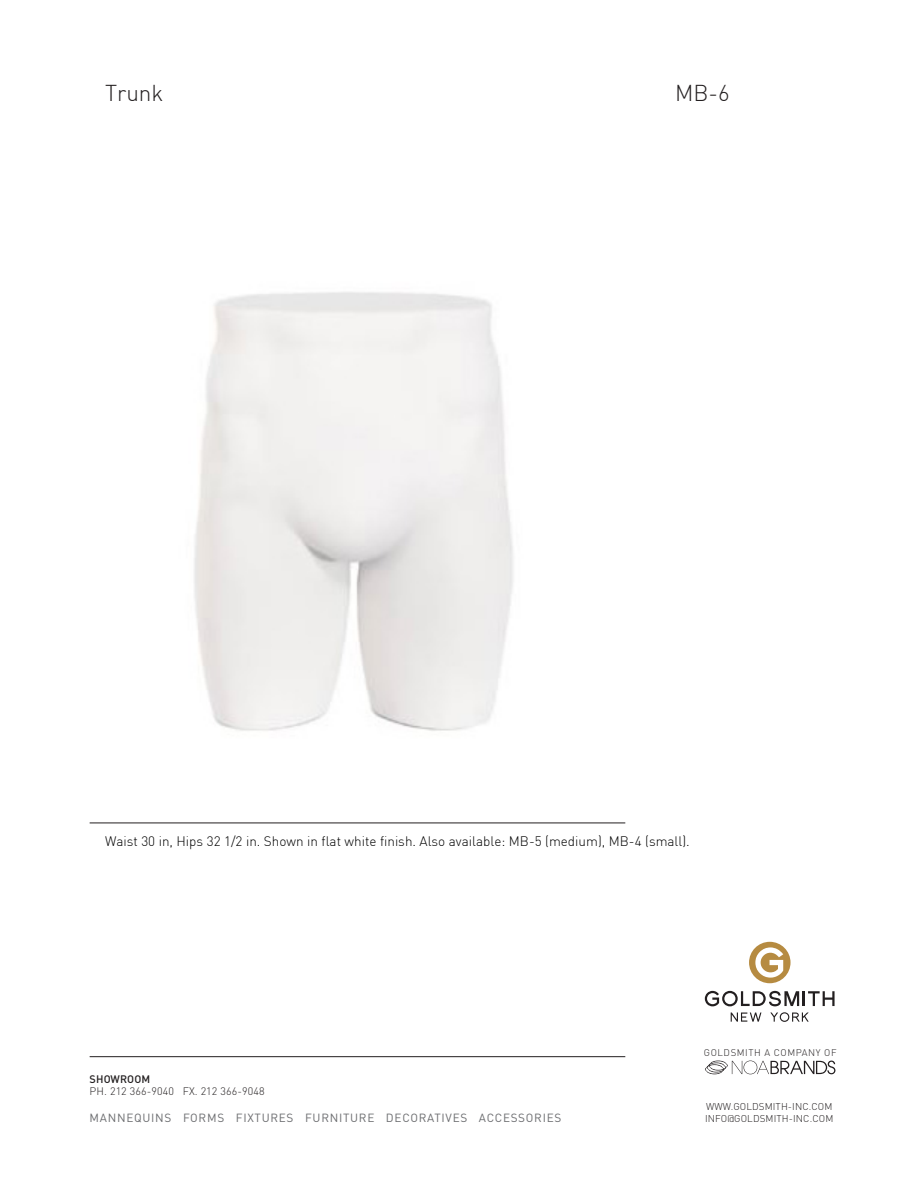
<style>
.page{position:relative;width:918px;height:1188px;background:#fff}
.page>*{position:absolute;margin:0;border:0;box-sizing:border-box;transform-origin:0 0}
.t1{font:300 22.5px "DIN Pro";color:#231f20}
.t2{font:300 13.5px "DIN Pro";color:#000}
.t3{font:11.7px "DIN";letter-spacing:.06em;color:#6c6d70}
.t4{font:300 10.8px "DIN";letter-spacing:.01em;color:#231f20}
.t5{font:500 10.8px "DIN";letter-spacing:.01em;color:#231f20}
.t6{font:300 9.75px "DIN";letter-spacing:.01em;color:#231f20}
.t7{font:300 9.6px "DIN";letter-spacing:.06em;color:#231f20}
</style>
<div class="page">
<hr style="left:90px;top:823px;width:535px;height:1px;background:#231f20">
<hr style="left:90px;top:1056px;width:535px;height:1px;background:#231f20">
<div style="left:749px;top:942px;width:42px;height:41px;background:#b68b41;border-radius:50%"></div>
<svg style="left:705px;top:991px;width:130px;height:15px"></svg>
<svg style="left:731px;top:1013px;width:30px;height:9px"></svg>
<svg style="left:770px;top:1012px;width:39px;height:10px"></svg>
<svg style="left:755px;top:947px;width:28px;height:31px"></svg>
<svg style="left:705px;top:1061px;width:130px;height:13px"></svg>
<h1 class="t1" style="left:105px;top:83px;width:60px">Trunk</h1>
<h1 class="t1" style="left:675px;top:83px;width:56px">MB-6</h1>
<p class="t2" style="left:105px;top:836px;width:586px">Waist 30 in, Hips 32 1/2 in. Shown in flat white finish. Also available: MB-5 (medium), MB-4 (small).</p>
<p class="t5" style="left:90px;top:1072px;width:62px">SHOWROOM</p>
<p class="t4" style="left:90px;top:1085px;width:177px">PH. 212 366-9040 FX. 212 366-9048</p>
<p class="t3" style="left:90px;top:1110px;width:473px">MANNEQUINS FORMS FIXTURES FURNITURE DECORATIVES ACCESSORIES</p>
<p class="t7" style="left:704px;top:1047px;width:134px">GOLDSMITH A COMPANY OF</p>
<p class="t6" style="left:706px;top:1100px;width:128px">WWW.GOLDSMITH-INC.COM</p>
<p class="t6" style="left:705px;top:1112px;width:130px">INFO@GOLDSMITH-INC.COM</p>
</div>
